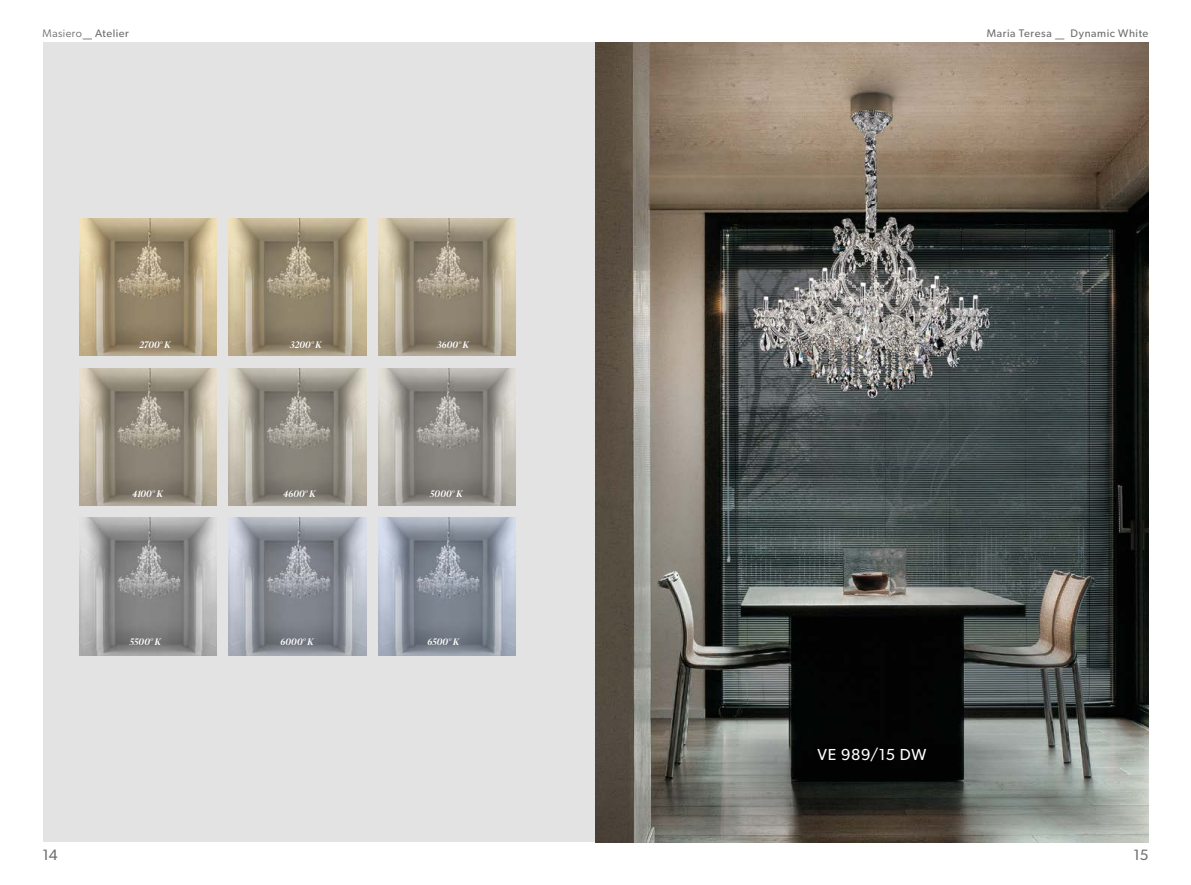
<style>
.page{position:relative;width:1191px;height:885px;background:#fff}
.page>*{position:absolute;margin:0;border:0;box-sizing:border-box;transform-origin:0 0}
.t1{font:16px "Gibson";letter-spacing:.035em;color:#fff}
.t2{font:15px "Gibson";color:#706f6f}
.t3{font:11px "Gibson";letter-spacing:.05em;color:#706f6f}
.t4{font:11px "Gibson";letter-spacing:.04em;color:#706f6f}
.t5{font:italic 600 9px "Ivy Presto Headline";letter-spacing:.01em;color:#fff}
</style>
<div class="page">
<div style="left:43px;top:43px;width:1105px;height:799px;background:#e3e3e3"></div>
<img style="left:79px;top:218px;width:137px;height:137px">
<img style="left:229px;top:218px;width:137px;height:137px">
<img style="left:378px;top:218px;width:137px;height:137px">
<img style="left:79px;top:368px;width:137px;height:137px">
<img style="left:229px;top:368px;width:137px;height:137px">
<img style="left:378px;top:368px;width:137px;height:137px">
<img style="left:79px;top:518px;width:137px;height:137px">
<img style="left:229px;top:518px;width:137px;height:137px">
<img style="left:378px;top:518px;width:137px;height:137px">
<img style="left:595px;top:43px;width:553px;height:799px">
<p class="t3" style="left:95px;top:26px;width:35px">Atelier</p>
<p class="t4" style="left:43px;top:26px;width:41px">Masiero</p>
<p class="t3" style="left:83px;top:31px;width:11px">—</p>
<p class="t5" style="left:139px;top:338px;width:33px">2700° K</p>
<p class="t5" style="left:290px;top:338px;width:33px">3200° K</p>
<p class="t5" style="left:437px;top:338px;width:33px">3600° K</p>
<p class="t5" style="left:133px;top:487px;width:32px">4100° K</p>
<p class="t5" style="left:283px;top:487px;width:34px">4600° K</p>
<p class="t5" style="left:430px;top:487px;width:34px">5000° K</p>
<p class="t5" style="left:130px;top:635px;width:33px">5500° K</p>
<p class="t5" style="left:281px;top:635px;width:34px">6000° K</p>
<p class="t5" style="left:427px;top:635px;width:33px">6500° K</p>
<p class="t3" style="left:986px;top:27px;width:67px">Maria Teresa</p>
<p class="t3" style="left:1055px;top:32px;width:11px">—</p>
<p class="t3" style="left:1070px;top:27px;width:79px">Dynamic White</p>
<h1 class="t1" style="left:817px;top:744px;width:110px">VE 989/15 DW</h1>
<h2 class="t2" style="left:43px;top:845px;width:17px">14</h2>
<h2 class="t2" style="left:1133px;top:845px;width:17px">15</h2>
</div>
